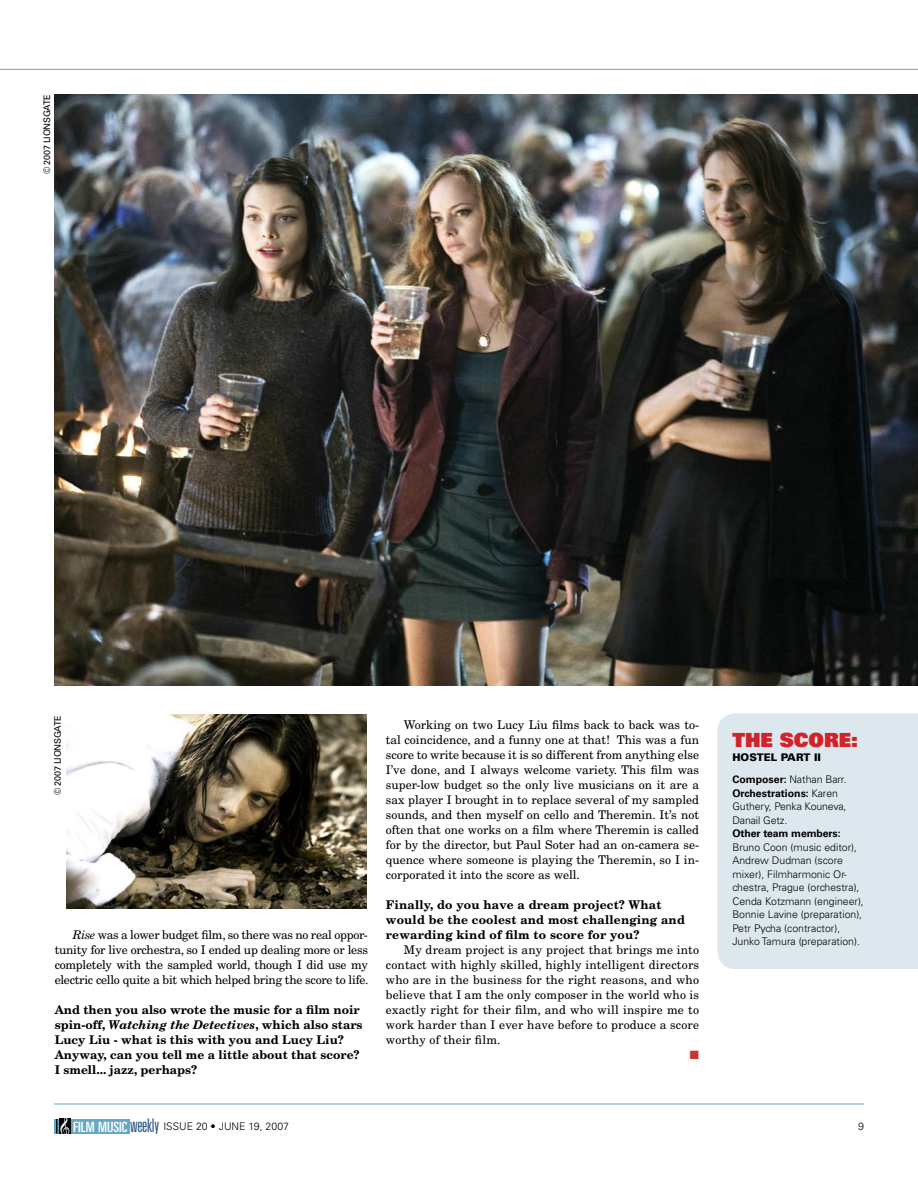
<style>
.page{position:relative;width:918px;height:1188px;background:#fff}
.page>*{position:absolute;margin:0;border:0;box-sizing:border-box;transform-origin:0 0}
.t1{font:19.5px "Univers LT Std X Black";color:#d2232a}
.t2{font:12px/15px "New Century Schlbk";color:#000;text-align:justify}
.t3{font:700 12px/15px "New Century Schlbk";color:#000}
.t4{font:12px "Zapf Dingbats ITC";color:#c53531}
.t5{font:300 10.5px/13.5px "Univers";color:#000}
.t6{font:700 10.5px "Univers";letter-spacing:-.01em;color:#000}
.t7{font:900 10.5px "Univers";color:#000}
.t8{font:9px "Univers";letter-spacing:-.035em;color:#000}
.s1{font-style:italic}
.s2{font-family:"Univers LT Std";font-weight:400;font-stretch:ultra-condensed;font-size:14.1px;color:#fff}
.s3{font-stretch:ultra-condensed;font-size:18.75px;color:#265587}
.s4{font-weight:700}
</style>
<div class="page">
<div style="left:71px;top:1119px;width:59px;height:15px;background:#65a8c4"></div>
<div style="left:54px;top:1119px;width:5px;height:15px;background:#65a8c4"></div>
<svg style="left:56px;top:1119px;width:15px;height:15px"></svg>
<hr style="left:54px;top:1104px;width:810px;height:1px;background:#65a8c4">
<hr style="left:0;top:69px;width:918px;height:1px;background:#65a8c4">
<img style="left:54px;top:95px;width:864px;height:591px">
<div style="left:717px;top:713px;width:201px;height:256px;background:#dce7ee"></div>
<img style="left:66px;top:714px;width:300px;height:195px">
<p class="t8" style="left:42px;top:174px;width:81px;rotate:-90deg">© 2007 Lionsgate</p>
<p class="t8" style="left:52px;top:795px;width:81px;rotate:-90deg">© 2007 Lionsgate</p>
<p class="t2" style="left:55px;top:927px;width:315px;text-indent:18px"><span class="s1">Rise</span> was a lower budget film, so there was no real oppor&shy;tunity for live orchestra, so I ended up dealing more or less completely with the sampled world, though I did use my electric cello quite a bit which helped bring the score to life.</p>
<p class="t3" style="left:55px;top:1002px;width:309px">And then you also wrote the music for a film noir spin-off, <span class="s1">Watching the Detectives</span>, which also stars Lucy Liu - what is this with you and Lucy Liu?<br>Anyway, can you tell me a little about that score?<br>I smell... jazz, perhaps?</p>
<p class="t5" style="left:73px;top:1120px;width:217px"><span class="s2">FILM MUSIC</span> <span class="s3">weekly</span> ISS UE 20 • JUNE 19, 2007</p>
<p class="t2" style="left:386px;top:717px;width:315px;text-indent:18px">Working on two Lucy Liu films back to back was to&shy;tal coincidence, and a funny one at that! This was a fun score to write because it is so different from anything else I’ve done, and I always welcome variety. This film was super-low budget so the only live musicians on it are a sax player I brought in to replace several of my sampled sounds, and then myself on cello and Theremin. It’s not often that one works on a film where Theremin is called for by the director, but Paul Soter had an on-camera se&shy;quence where someone is playing the Theremin, so I in&shy;corporated it into the score as well.</p>
<p class="t3" style="left:386px;top:897px;width:301px">Finally, do you have a dream project? What would be the coolest and most challenging and rewarding kind of film to score for you?</p>
<p class="t2" style="left:386px;top:942px;width:315px;text-indent:18px">My dream project is any project that brings me into contact with highly skilled, highly intelligent directors who are in the business for the right reasons, and who believe that I am the only composer in the world who is exactly right for their film, and who will inspire me to work harder than I ever have before to produce a score worthy of their film.</p>
<p class="t4" style="left:690px;top:1049px;width:11px">■</p>
<h1 class="t1" style="left:732px;top:727px;width:127px">THE SCORE:</h1>
<p class="t7" style="left:732px;top:750px;width:86px">HOSTEL PART II</p>
<p class="t5" style="left:732px;top:773px;width:116px"><span class="s4">Composer:</span> N athan Barr.<br><span class="s4">Orchestrations:</span> Karen<br>Guthery, Penka Kouneva,<br>Danail Getz.</p>
<p class="t6" style="left:732px;top:828px;width:110px">Other team members:</p>
<p class="t5" style="left:732px;top:840px;width:133px">Bruno Coon (music editor),<br>Andrew Dudman (score mixer), Filmharmonic Or&shy;chestra, Prague (orchestra),<br>Cenda Kotzmann (engineer),<br>Bonnie Lavine (preparation),<br>Petr Pycha (contractor),<br>Junko Tamura (preparation).</p>
</div>
